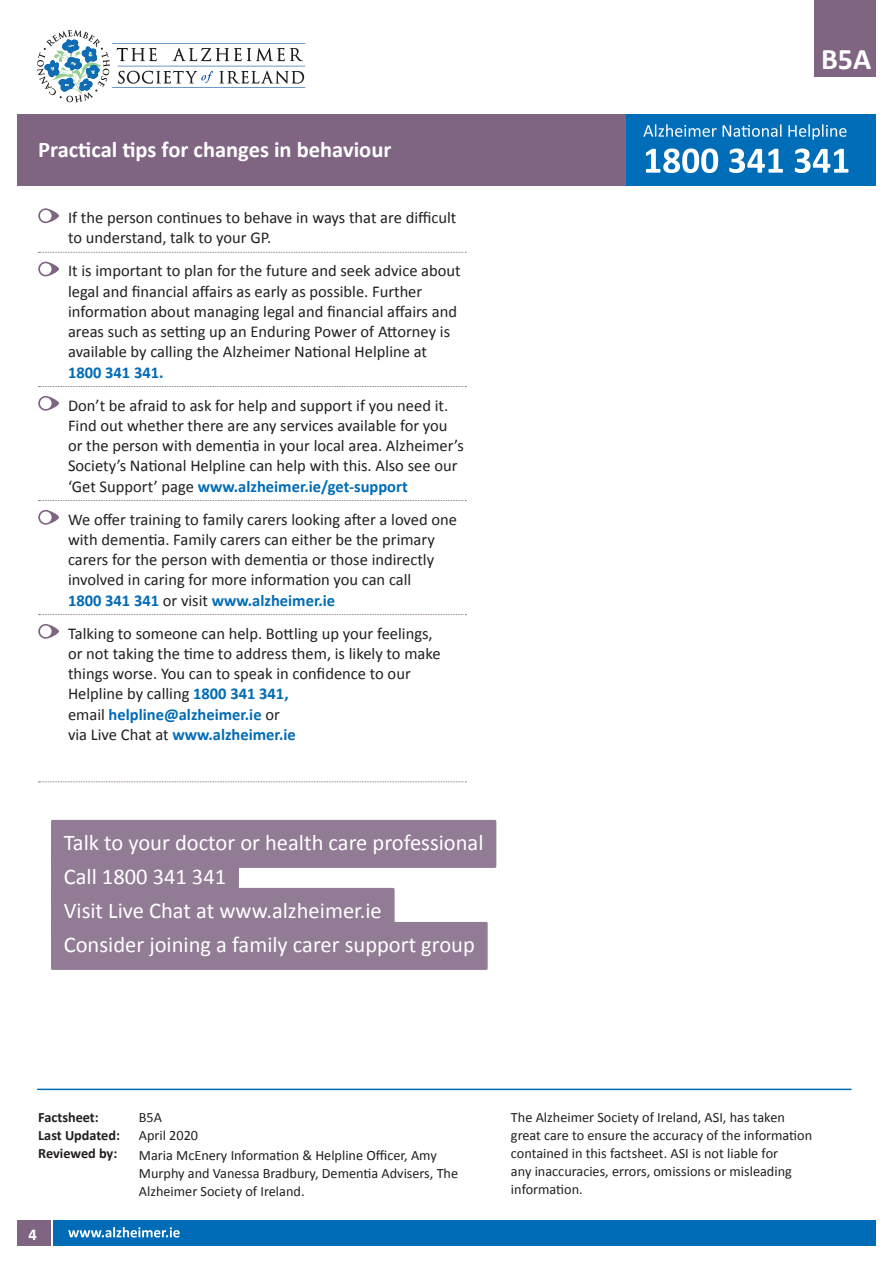
<style>
.page{position:relative;width:893px;height:1263px;background:#fff}
.page>*{position:absolute;margin:0;border:0;box-sizing:border-box;transform-origin:0 0}
.t1{font:700 30px "Calibri";color:#fff}
.lilac_lines_in_parag{font:22.5px "Calibri";color:#fff}
.Heading_Back_Page{font:700 22.5px "Calibri";color:#fff}
.Body_Copy_Bullets_Re{font:16.5px/20.2px "Calibri";color:#231f20}
.BULLETS_NO_LINES{font:16.5px/20.2px "Calibri";color:#231f20}
.t2{font:700 16.5px "Calibri";color:#fff}
.Fact_Sheet_Details_b{font:14.25px/18px "Calibri";color:#231f20}
.Fact_Sheet_Details_b-2{font:700 14.25px "Calibri";color:#231f20}
.s1{font-weight:700;color:#006bb6}
</style>
<div class="page">
<div style="left:53px;top:1220px;width:823px;height:26px;background:#006bb6"></div>
<div style="left:625px;top:115px;width:251px;height:71px;background:#006db8"></div>
<div style="left:17px;top:115px;width:608px;height:71px;background:#7f6582"></div>
<svg style="left:37px;top:30px;width:268px;height:72px"></svg>
<svg style="left:646px;top:148px;width:202px;height:25px"></svg>
<svg style="left:643px;top:124px;width:203px;height:16px"></svg>
<div style="left:814px;top:0;width:62px;height:77px;background:#7f6582"></div>
<div style="left:17px;top:1220px;width:33px;height:26px;background:#7f6582"></div>
<svg style="left:68px;top:1227px;width:112px;height:10px"></svg>
<hr style="left:37px;top:1089px;width:814px;height:1px;background:#006bb6">
<div style="left:51px;top:820px;width:445px;height:48px;background:#927b94;border-radius:2px"></div>
<div style="left:51px;top:854px;width:188px;height:48px;background:#927b94;border-radius:2px"></div>
<div style="left:51px;top:888px;width:344px;height:48px;background:#927b94;border-radius:2px"></div>
<div style="left:51px;top:922px;width:437px;height:48px;background:#927b94;border-radius:2px"></div>
<svg style="left:39px;top:252px;width:427px;height:1px"></svg>
<svg style="left:39px;top:386px;width:427px;height:1px"></svg>
<svg style="left:39px;top:500px;width:427px;height:1px"></svg>
<svg style="left:39px;top:614px;width:427px;height:1px"></svg>
<svg style="left:39px;top:781px;width:427px;height:1px"></svg>
<svg style="left:38px;top:208px;width:21px;height:15px"></svg>
<div style="left:40px;top:210px;width:12px;height:12px;background:#fff;border-radius:50%"></div>
<svg style="left:38px;top:262px;width:21px;height:14px"></svg>
<div style="left:40px;top:263px;width:12px;height:12px;background:#fff;border-radius:50%"></div>
<svg style="left:38px;top:396px;width:21px;height:15px"></svg>
<div style="left:40px;top:397px;width:12px;height:12px;background:#fff;border-radius:50%"></div>
<svg style="left:38px;top:510px;width:21px;height:15px"></svg>
<div style="left:40px;top:511px;width:12px;height:12px;background:#fff;border-radius:50%"></div>
<svg style="left:38px;top:624px;width:21px;height:15px"></svg>
<div style="left:40px;top:625px;width:12px;height:12px;background:#fff;border-radius:50%"></div>
<p class="Heading_Back_Page" style="left:38px;top:135px;width:355px">Practical tips for changes in behaviour</p>
<p class="Body_Copy_Bullets_Re" style="left:68px;top:208px;width:390px">If the person continues to behave in ways that are difficult to understand, talk to your GP.</p>
<p class="Body_Copy_Bullets_Re" style="left:68px;top:261px;width:394px">It is important to plan for the future and seek advice about legal and financial affairs as early as possible. Further information about managing legal and financial affairs and areas such as setting up an Enduring Power of Attorney is available by calling the Alzheimer National Helpline at <span class="s1">1800 341 341.</span></p>
<p class="Body_Copy_Bullets_Re" style="left:68px;top:395px;width:397px">Don’t be afraid to ask for help and support if you need it.<br>Find out whether there are any services available for you or the person with dementia in your local area. Alzheimer’s Society’s National Helpline can help with this. Also see our ‘Get Support’ page <span class="s1">www.alzheimer.ie/get-support</span></p>
<p class="Body_Copy_Bullets_Re" style="left:68px;top:509px;width:391px">We offer training to family carers looking after a loved one with dementia. Family carers can either be the primary carers for the person with dementia or those indirectly involved in caring for more information you can call<br><span class="s1">1800 341 341</span> or visit <span class="s1">www.alzheimer.ie</span></p>
<p class="BULLETS_NO_LINES" style="left:68px;top:623px;width:374px">Talking to someone can help. Bottling up your feelings, or not taking the time to address them, is likely to make things worse. You can to speak in confidence to our Helpline by calling <span class="s1">1800 341 341,<br></span>email <span class="s1">helpline@alzheimer.ie</span> or<br>via Live Chat at <span class="s1">www.alzheimer.ie</span></p>
<p class="lilac_lines_in_parag" style="left:64px;top:828px;width:421px">Talk to your doctor or health care professional</p>
<p class="lilac_lines_in_parag" style="left:64px;top:862px;width:164px">Call 1800 341 341</p>
<p class="lilac_lines_in_parag" style="left:64px;top:896px;width:320px">Visit Live Chat at www.alzheimer.ie</p>
<p class="lilac_lines_in_parag" style="left:64px;top:930px;width:413px">Consider joining a family carer support group</p>
<p class="t1" style="left:821px;top:40px;width:52px">B5A</p>
<p class="Fact_Sheet_Details_b-2" style="left:38px;top:1108px;width:62px">Factsheet:</p>
<p class="Fact_Sheet_Details_b" style="left:139px;top:1108px;width:25px">B5A</p>
<p class="Fact_Sheet_Details_b-2" style="left:38px;top:1126px;width:83px">Last Updated:</p>
<p class="Fact_Sheet_Details_b" style="left:139px;top:1126px;width:61px">April 2020</p>
<p class="Fact_Sheet_Details_b-2" style="left:38px;top:1144px;width:81px">Reviewed by:</p>
<p class="Fact_Sheet_Details_b" style="left:139px;top:1147px;width:321px">Maria McEnery Information &amp; Helpline Officer, Amy<br>Murphy and Vanessa Bradbury, Dementia Advisers, The<br>Alzheimer Society of Ireland.</p>
<p class="t2" style="left:29px;top:1224px;width:10px">4</p>
<p class="Fact_Sheet_Details_b" style="left:511px;top:1108px;width:303px">The Alzheimer Society of Ireland, ASI, has taken great care to ensure the accuracy of the information contained in this factsheet. ASI is not liable for<br>any inaccuracies, errors, omissions or misleading information.</p>
</div>
